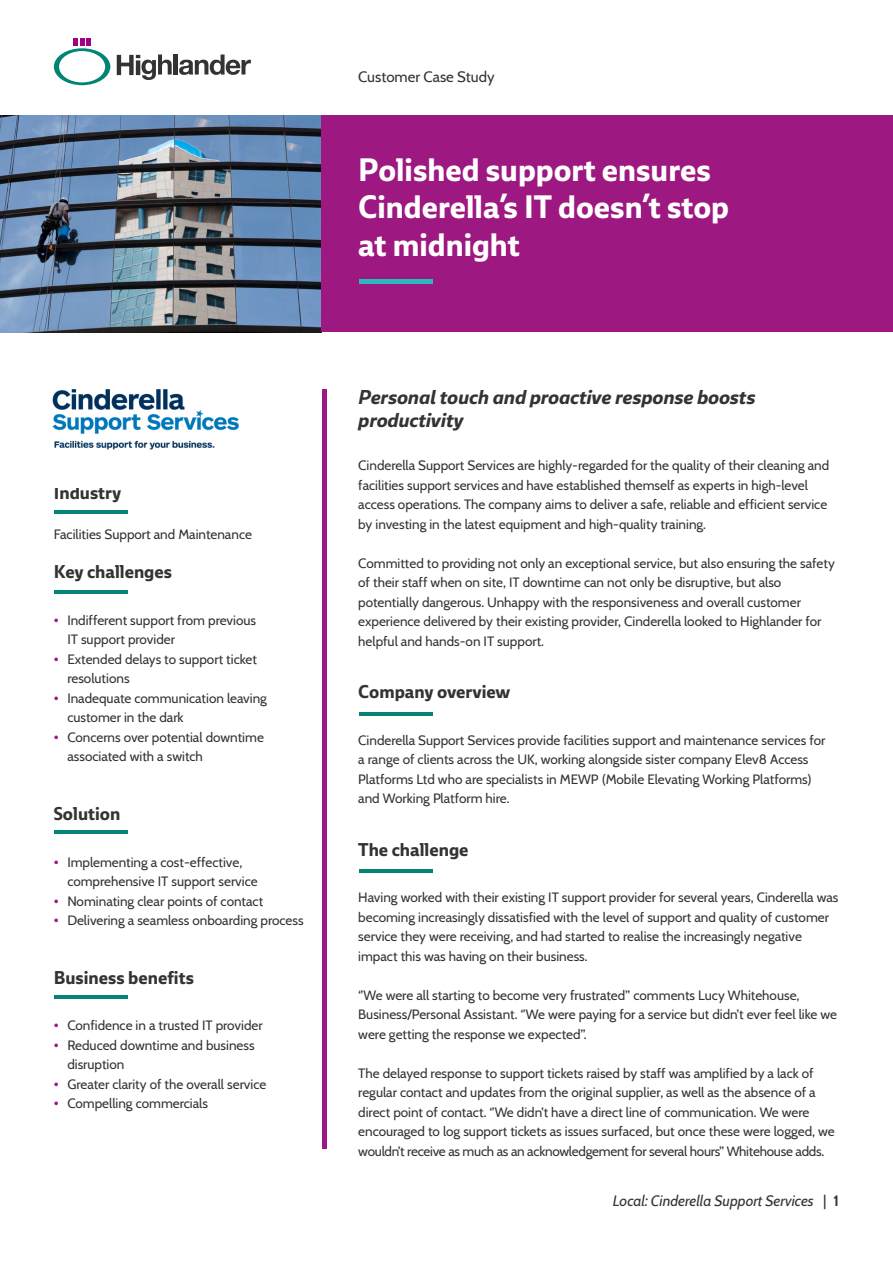
<style>
.page{position:relative;width:893px;height:1263px;background:#fff}
.page>*{position:absolute;margin:0;border:0;box-sizing:border-box;transform-origin:0 0}
.t1{font:700 31.5px/37.8px "Ebony";color:#fff}
.t2{font:italic 700 19.5px/23.4px "Ebony";color:#333}
.t3{font:700 18px "Ebony";color:#333}
.t4{font:italic 15px "Cabin";color:#333}
.t5{font:15px "Cabin";color:#333}
.t6{font:13.5px/19.5px "Cabin";color:#333}
.s1{font-size:16.5px;color:#9d1981}
.s2{font-style:normal}
.s3{font-weight:700;font-style:normal}
</style>
<div class="page">
<img style="left:0;top:115px;width:322px;height:217px">
<div style="left:322px;top:115px;width:571px;height:217px;background:#9d1981"></div>
<div style="left:359px;top:279px;width:74px;height:5px;background:#2eb7bb"></div>
<hr style="left:359px;top:712px;width:74px;height:3px;background:#048474">
<hr style="left:359px;top:870px;width:74px;height:3px;background:#048474">
<hr style="left:54px;top:510px;width:74px;height:3px;background:#048474">
<hr style="left:54px;top:591px;width:74px;height:3px;background:#048474">
<hr style="left:54px;top:830px;width:74px;height:3px;background:#048474">
<hr style="left:54px;top:995px;width:74px;height:3px;background:#048474">
<div style="left:322px;top:389px;width:5px;height:760px;background:#9d1981"></div>
<img style="left:52px;top:389px;width:187px;height:61px">
<svg style="left:117px;top:55px;width:55px;height:25px"></svg>
<hr style="left:174px;top:55px;width:4px;height:20px;background:#333">
<svg style="left:179px;top:55px;width:72px;height:20px"></svg>
<svg style="left:54px;top:38px;width:56px;height:47px"></svg>
<div style="left:86px;top:38px;width:5px;height:8px;background:#a30085"></div>
<h3 class="t3" style="left:54px;top:480px;width:69px">Industry</h3>
<p class="t6" style="left:54px;top:524px;width:200px">Facilities Support and Maintenance</p>
<h3 class="t3" style="left:54px;top:560px;width:120px">Key challenges</h3>
<p class="t6" style="left:67px;top:610px;width:190px;text-indent:-14px"><span class="s1">•</span> Indifferent support from previous<br>IT support provider</p>
<p class="t6" style="left:67px;top:649px;width:191px;text-indent:-14px"><span class="s1">•</span> Extended delays to support ticket resolutions</p>
<p class="t6" style="left:67px;top:688px;width:201px;text-indent:-14px"><span class="s1">•</span> Inadequate communication leaving customer in the dark</p>
<p class="t6" style="left:67px;top:727px;width:198px;text-indent:-14px"><span class="s1">•</span> Concerns over potential downtime associated with a switch</p>
<h3 class="t3" style="left:54px;top:801px;width:68px">Solution</h3>
<p class="t6" style="left:67px;top:851px;width:192px;text-indent:-14px"><span class="s1">•</span> Implementing a cost-effective, comprehensive IT support service</p>
<p class="t6" style="left:54px;top:890px;width:211px"><span class="s1">•</span> Nominating clear points of contact</p>
<p class="t6" style="left:54px;top:910px;width:251px"><span class="s1">•</span> Delivering a seamless onboarding process</p>
<h3 class="t3" style="left:54px;top:965px;width:142px">Business benefits</h3>
<p class="t6" style="left:54px;top:1015px;width:210px"><span class="s1">•</span> Confidence in a trusted IT provider</p>
<p class="t6" style="left:67px;top:1034px;width:189px;text-indent:-14px"><span class="s1">•</span> Reduced downtime and business disruption</p>
<p class="t6" style="left:54px;top:1073px;width:214px"><span class="s1">•</span> Greater clarity of the overall service</p>
<p class="t6" style="left:54px;top:1093px;width:156px"><span class="s1">•</span> Compelling commercials</p>
<p class="t5" style="left:358px;top:65px;width:138px">Customer Case Study</p>
<h1 class="t1" style="left:358px;top:150px;width:372px">Polished support ensures<br>Cinderella’s IT doesn’t stop at midnight</h1>
<h2 class="t2" style="left:358px;top:385px;width:399px">Personal touch and proactive response boosts productivity</h2>
<p class="t6" style="left:358px;top:455px;width:473px">Cinderella Support Services are highly-regarded for the quality of their cleaning and facilities support services and have established themself as experts in high-level access operations. The company aims to deliver a safe, reliable and efficient service by investing in the latest equipment and high-quality training.</p>
<p class="t6" style="left:358px;top:552px;width:478px">Committed to providing not only an exceptional service, but also ensuring the safety of their staff when on site, IT downtime can not only be disruptive, but also potentially dangerous. Unhappy with the responsiveness and overall customer experience delivered by their existing provider, Cinderella looked to Highlander for helpful and hands-on IT support.</p>
<h3 class="t3" style="left:358px;top:679px;width:154px">Company overview</h3>
<p class="t6" style="left:358px;top:729px;width:469px">Cinderella Support Services provide facilities support and maintenance services for a range of clients across the UK, working alongside sister company Elev8 Access Platforms Ltd who are specialists in MEWP (Mobile Elevating Working Platforms) and Working Platform hire.</p>
<h3 class="t3" style="left:358px;top:837px;width:112px">The challenge</h3>
<p class="t6" style="left:358px;top:887px;width:482px">Having worked with their existing IT support provider for several years, Cinderella was becoming increasingly dissatisfied with the level of support and quality of customer service they were receiving, and had started to realise the increasingly negative impact this was having on their business.</p>
<p class="t6" style="left:358px;top:984px;width:480px">‘’We were all starting to become very frustrated’’ comments Lucy Whitehouse,<br>Business/Personal Assistant. ‘’We were paying for a service but didn’t ever feel like we were getting the response we expected’’.</p>
<p class="t6" style="left:358px;top:1062px;width:478px">The delayed response to support tickets raised by staff was amplified by a lack of regular contact and updates from the original supplier, as well as the absence of a direct point of contact. ‘’We didn’t have a direct line of communication. We were encouraged to log support tickets as issues surfaced, but once these were logged, we wouldn’t receive as much as an acknowledgement for several hours’’ Whitehouse adds.</p>
<p class="t4" style="left:613px;top:1189px;width:228px">Local: Cinderella Support Services <span class="s2">|</span> <span class="s3">1</span></p>
</div>
